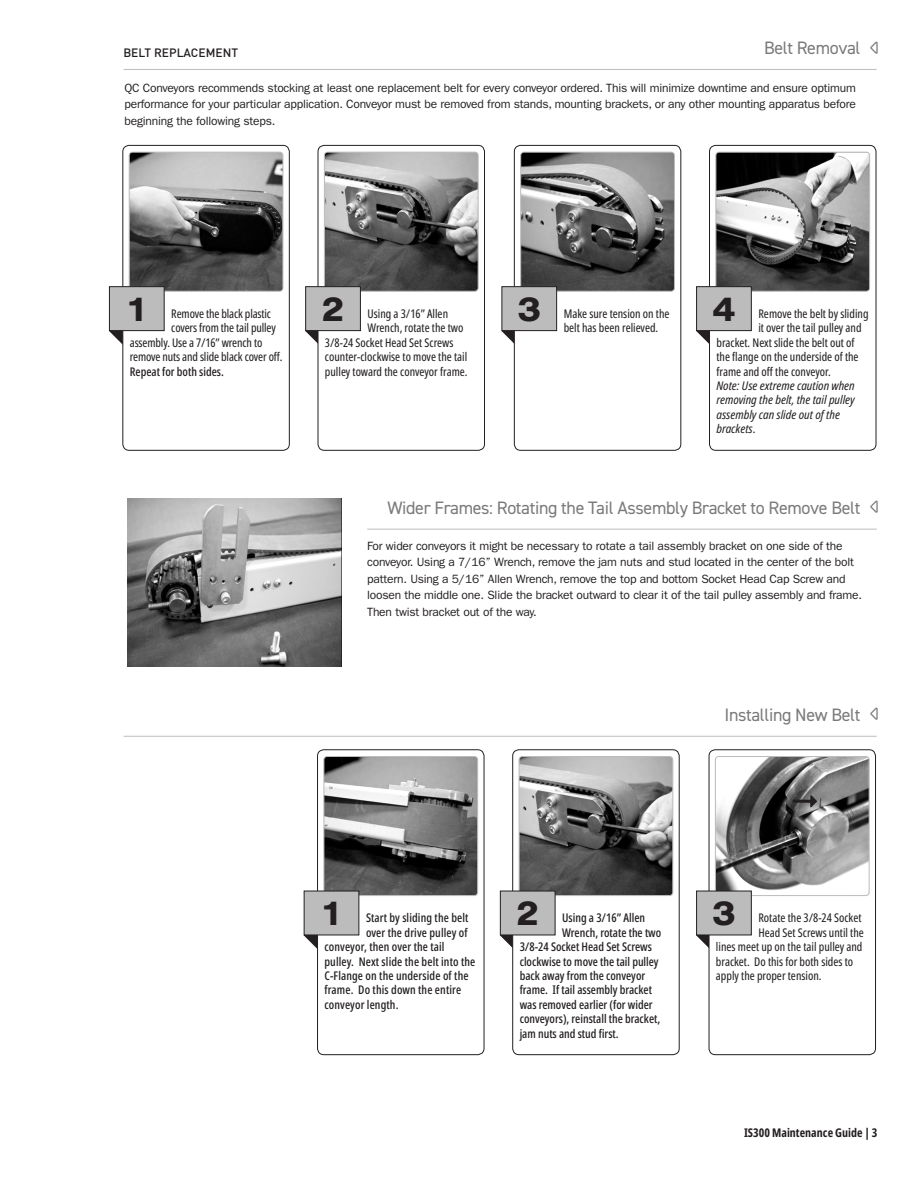
<style>
.page{position:relative;width:918px;height:1188px;background:#fff}
.page>*{position:absolute;margin:0;border:0;box-sizing:border-box;transform-origin:0 0}
.t1{font:700 36px "Nimbus San Ext";color:#231f20}
.Section_Title-Left_p{font:18px "DIN2014";letter-spacing:-.02em;color:#7b7979}
.Manual_Text_-_Englis{font:12px/16.5px "ITC Franklin Gothic Std";letter-spacing:-.015em;color:#231f20}
.t2{font:extra-condensed 12px "Noto Sans";color:#231f20}
.t3{font:500 extra-condensed 12px "Noto Sans";color:#231f20}
.t4{font:italic condensed 12px/14.4px "Noto Sans";color:#231f20}
.t5{font:700 extra-condensed 12px "Noto Sans";color:#231f20}
.Chapter_Title-Left_p{font:500 12px "DIN";color:#231f20}
.s1{font-style:normal;font-stretch:extra-condensed}
</style>
<div class="page">
<img style="left:127px;top:499px;width:214px;height:168px">
<hr style="left:124px;top:69px;width:753px;height:1px;background:#bdbcbc">
<hr style="left:124px;top:736px;width:753px;height:1px;background:#bdbcbc">
<hr style="left:367px;top:529px;width:510px;height:1px;background:#bdbcbc">
<div style="left:122px;top:145px;width:168px;height:306px;border:1px solid #231f20;border-radius:6px"></div>
<img style="left:129px;top:152px;width:154px;height:139px">
<div style="left:129px;top:152px;width:154px;height:140px;border:1px solid #bdbcbc;border-radius:3px"></div>
<svg style="left:109px;top:286px;width:56px;height:60px"></svg>
<div style="left:317px;top:749px;width:167px;height:306px;border:1px solid #231f20;border-radius:6px"></div>
<img style="left:324px;top:757px;width:154px;height:139px">
<div style="left:324px;top:756px;width:154px;height:140px;border:1px solid #bdbcbc;border-radius:3px"></div>
<svg style="left:303px;top:890px;width:57px;height:60px"></svg>
<div style="left:318px;top:145px;width:167px;height:306px;border:1px solid #231f20;border-radius:6px"></div>
<img style="left:324px;top:152px;width:154px;height:138px">
<div style="left:324px;top:152px;width:155px;height:140px;border:1px solid #bdbcbc;border-radius:3px"></div>
<svg style="left:305px;top:286px;width:56px;height:60px"></svg>
<div style="left:512px;top:749px;width:168px;height:306px;border:1px solid #231f20;border-radius:6px"></div>
<img style="left:519px;top:757px;width:154px;height:139px">
<div style="left:519px;top:756px;width:154px;height:140px;border:1px solid #bdbcbc;border-radius:3px"></div>
<svg style="left:500px;top:890px;width:56px;height:60px"></svg>
<div style="left:514px;top:145px;width:167px;height:306px;border:1px solid #231f20;border-radius:6px"></div>
<img style="left:521px;top:152px;width:153px;height:138px">
<div style="left:520px;top:152px;width:155px;height:140px;border:1px solid #bdbcbc;border-radius:3px"></div>
<svg style="left:501px;top:286px;width:56px;height:60px"></svg>
<div style="left:709px;top:749px;width:167px;height:306px;border:1px solid #231f20;border-radius:6px"></div>
<img style="left:715px;top:757px;width:153px;height:133px">
<div style="left:715px;top:756px;width:155px;height:140px;border:1px solid #bdbcbc;border-radius:3px"></div>
<svg style="left:696px;top:890px;width:56px;height:60px"></svg>
<div style="left:709px;top:145px;width:167px;height:306px;border:1px solid #231f20;border-radius:6px"></div>
<img style="left:716px;top:152px;width:154px;height:139px">
<div style="left:716px;top:152px;width:154px;height:140px;border:1px solid #bdbcbc;border-radius:3px"></div>
<svg style="left:696px;top:286px;width:56px;height:60px"></svg>
<svg style="left:793px;top:795px;width:24px;height:13px"></svg>
<p class="Chapter_Title-Left_p" style="left:123px;top:45px;width:116px">BELT REPLACEMENT</p>
<p class="Section_Title-Left_p" style="left:764px;top:37px;width:98px">Belt Removal</p>
<p class="Manual_Text_-_Englis" style="left:124px;top:79px;width:733px">QC Conveyors recommends stocking at least one replacement belt for every conveyor ordered. This will minimize downtime and ensure optimum performance for your particular application. Conveyor must be removed from stands, mounting brackets, or any other mounting apparatus before</p>
<p class="Manual_Text_-_Englis" style="left:124px;top:112px;width:153px">beginning the following steps.</p>
<p class="t1" style="left:125px;top:284px;width:25px">1</p>
<p class="t2" style="left:171px;top:305px;width:101px">Remove the black plastic</p>
<p class="t2" style="left:171px;top:320px;width:106px">covers from the tail pulley</p>
<p class="t2" style="left:130px;top:334px;width:134px">assembly. Use a 7/16” wrench to</p>
<p class="t2" style="left:130px;top:348px;width:154px">remove nuts and slide black cover off.</p>
<p class="t3" style="left:130px;top:363px;width:96px">Repeat for both sides.</p>
<p class="t1" style="left:321px;top:284px;width:25px">2</p>
<p class="t2" style="left:368px;top:305px;width:82px">Using a 3/16” Allen</p>
<p class="t2" style="left:368px;top:320px;width:97px">Wrench, rotate the two</p>
<p class="t2" style="left:325px;top:334px;width:130px">3/8-24 Socket Head Set Screws</p>
<p class="t2" style="left:325px;top:348px;width:144px">counter-clockwise to move the tail</p>
<p class="t2" style="left:325px;top:363px;width:144px">pulley toward the conveyor frame.</p>
<p class="t1" style="left:518px;top:284px;width:25px">3</p>
<p class="t2" style="left:564px;top:305px;width:107px">Make sure tension on the</p>
<p class="t2" style="left:564px;top:320px;width:96px">belt has been relieved.</p>
<p class="t1" style="left:712px;top:284px;width:25px">4</p>
<p class="t2" style="left:758px;top:305px;width:112px">Remove the belt by sliding</p>
<p class="t2" style="left:758px;top:320px;width:105px">it over the tail pulley and</p>
<p class="t2" style="left:716px;top:334px;width:140px">bracket. Next slide the belt out of</p>
<p class="t2" style="left:716px;top:348px;width:144px">the flange on the underside of the</p>
<p class="t2" style="left:716px;top:363px;width:116px">frame and off the conveyor.</p>
<p class="t4" style="left:716px;top:379px;width:140px">Note: Use extreme caution when removing the belt, the tail pulley assembly can slide out of the brackets<span class="s1">.</span></p>
<p class="Section_Title-Left_p" style="left:387px;top:496px;width:474px">Wider Frames: Rotating the Tail Assembly Bracket to Remove Belt</p>
<p class="Manual_Text_-_Englis" style="left:367px;top:537px;width:496px">For wider conveyors it might be necessary to rotate a tail assembly bracket on one side of the conveyor. Using a 7/16” Wrench, remove the jam nuts and stud located in the center of the bolt pattern. Using a 5/16” Allen Wrench, remove the top and bottom Socket Head Cap Screw and loosen the middle one. Slide the bracket outward to clear it of the tail pulley assembly and frame.<br>Then twist bracket out of the way.</p>
<p class="Section_Title-Left_p" style="left:724px;top:704px;width:138px">Installing New Belt</p>
<p class="t1" style="left:320px;top:889px;width:25px">1</p>
<p class="t3" style="left:366px;top:910px;width:104px">Start by sliding the belt</p>
<p class="t3" style="left:366px;top:924px;width:103px">over the drive pulley of</p>
<p class="t3" style="left:324px;top:938px;width:122px">conveyor, then over the tail</p>
<p class="t3" style="left:324px;top:953px;width:152px">pulley. Next slide the belt into the</p>
<p class="t3" style="left:324px;top:967px;width:146px">C-Flange on the underside of the</p>
<p class="t3" style="left:324px;top:982px;width:138px">frame. Do this down the entire</p>
<p class="t3" style="left:324px;top:996px;width:76px">conveyor length.</p>
<p class="t1" style="left:516px;top:889px;width:25px">2</p>
<p class="t3" style="left:562px;top:910px;width:85px">Using a 3/16” Allen</p>
<p class="t3" style="left:562px;top:924px;width:101px">Wrench, rotate the two</p>
<p class="t3" style="left:520px;top:938px;width:134px">3/8-24 Socket Head Set Screws</p>
<p class="t3" style="left:520px;top:953px;width:140px">clockwise to move the tail pulley</p>
<p class="t3" style="left:520px;top:967px;width:127px">back away from the conveyor</p>
<p class="t3" style="left:520px;top:982px;width:134px">frame. If tail assembly bracket</p>
<p class="t3" style="left:520px;top:996px;width:135px">was removed earlier (for wider</p>
<p class="t3" style="left:520px;top:1010px;width:142px">conveyors), reinstall the bracket,</p>
<p class="t3" style="left:520px;top:1025px;width:100px">jam nuts and stud first.</p>
<p class="t1" style="left:712px;top:889px;width:25px">3</p>
<p class="t2" style="left:758px;top:910px;width:105px">Rotate the 3/8-24 Socket</p>
<p class="t2" style="left:758px;top:924px;width:107px">Head Set Screws until the</p>
<p class="t2" style="left:716px;top:938px;width:148px">lines meet up on the tail pulley and</p>
<p class="t2" style="left:716px;top:953px;width:139px">bracket. Do this for both sides to</p>
<p class="t2" style="left:716px;top:967px;width:107px">apply the proper tension.</p>
<p class="t5" style="left:744px;top:1124px;width:135px">IS300 Maintenance Guide | 3</p>
</div>
